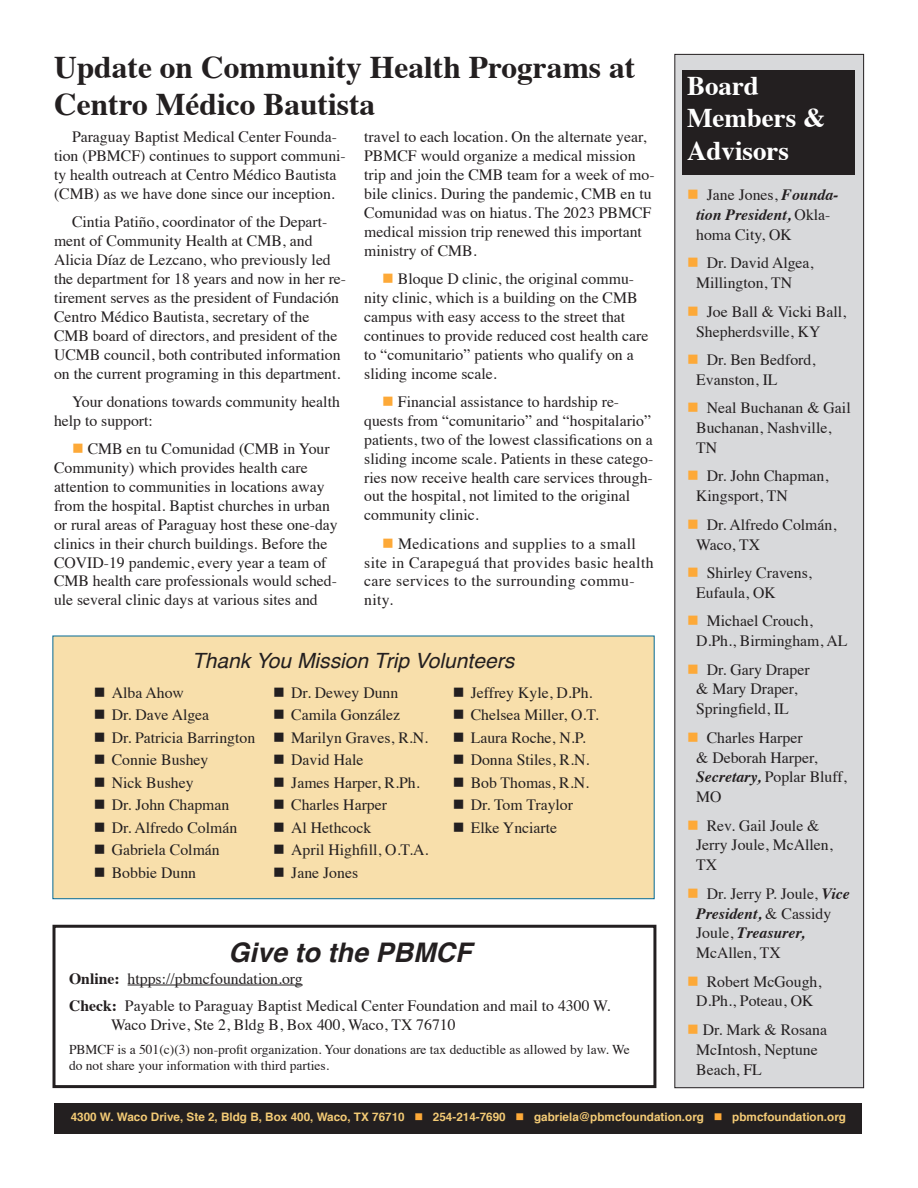
<style>
.page{position:relative;width:918px;height:1188px;background:#fff}
.page>*{position:absolute;margin:0;border:0;box-sizing:border-box;transform-origin:0 0}
.t1{font:700 31.5px/37.8px "Times";color:#231f20}
.t2{font:700 27px "Times";color:#fff}
.t3{font:italic 700 27px "Helvetica";color:#231f20}
.t4{font:italic 21px "Helvetica";color:#231f20}
.t5{font:15.75px/18.9px "Times";color:#231f20}
.t6{font:15.75px/18.9px "Times";letter-spacing:.025em;color:#231f20}
.t7{font:13.5px/16.2px "Times";color:#231f20}
.t8{font:700 11.7px "Helvetica";color:#f4cb75}
.s1{color:#fda938}
.s2{font-weight:700}
.s3{font-weight:700;font-style:italic}
</style>
<div class="page">
<hr style="left:128px;top:985px;width:175px;height:1px;background:#231f20">
<div style="left:52px;top:925px;width:604px;height:163px;border:3px solid #231f20"></div>
<div style="left:52px;top:636px;width:603px;height:263px;background:#f8dfab;border:1px solid #056a94"></div>
<div style="left:675px;top:54px;width:189px;height:1034px;background:#d8d9db"></div>
<div style="left:674px;top:54px;width:190px;height:1034px;border:1px solid #231f20"></div>
<div style="left:682px;top:70px;width:173px;height:105px;background:#231f20"></div>
<div style="left:54px;top:1103px;width:808px;height:31px;background:#231f20"></div>
<p class="t1" style="left:54px;top:45px;width:583px">Update on Community Health Programs at<br>Centro Médico Bautista</p>
<p class="t5" style="left:54px;top:126px;width:293px;text-indent:18px">Paraguay Baptist Medical Center Founda&shy;tion (PBMCF) continues to support communi&shy;ty health outreach at Centro Médico Bautista (CMB) as we have done since our inception.</p>
<p class="t5" style="left:54px;top:211px;width:294px;text-indent:18px">Cintia Patiño, coordinator of the Depart&shy;ment of Community Health at CMB, and Alicia Díaz de Lezcano, who previously led the department for 18 years and now in her re&shy;tirement serves as the president of Fundación Centro Médico Bautista, secretary of the CMB board of directors, and president of the UCMB council, both contributed information on the current programing in this department.</p>
<p class="t5" style="left:54px;top:391px;width:287px;text-indent:18px">Your donations towards community health help to support:</p>
<p class="t5" style="left:54px;top:438px;width:285px;text-indent:18px"><span class="s1">■</span> CMB en tu Comunidad (CMB in Your Community) which provides health care attention to communities in locations away from the hospital. Baptist churches in urban or rural areas of Paraguay host these one-day clinics in their church buildings. Before the COVID-19 pandemic, every year a team of CMB health care professionals would sched&shy;ule several clinic days at various sites and</p>
<p class="t5" style="left:364px;top:126px;width:292px">travel to each location. On the alternate year, PBMCF would organize a medical mission trip and join the CMB team for a week of mo&shy;bile clinics. During the pandemic, CMB en tu Comunidad was on hiatus. The 2023 PBMCF medical mission trip renewed this important ministry of CMB.</p>
<p class="t5" style="left:364px;top:268px;width:286px;text-indent:18px"><span class="s1">■</span> Bloque D clinic, the original commu&shy;nity clinic, which is a building on the CMB campus with easy access to the street that continues to provide reduced cost health care to “comunitario” patients who qualify on a sliding income scale.</p>
<p class="t5" style="left:364px;top:391px;width:291px;text-indent:18px"><span class="s1">■</span> Financial assistance to hardship re&shy;quests from “comunitario” and “hospitalario” patients, two of the lowest classifications on a sliding income scale. Patients in these catego&shy;ries now receive health care services through&shy;out the hospital, not limited to the original community clinic.</p>
<p class="t6" style="left:364px;top:533px;width:291px;text-indent:18px"><span class="s1">■</span> Medications and supplies to a small site in Carapeguá that provides basic health care services to the surrounding commu&shy;nity.</p>
<p class="t4" style="left:192px;top:644px;width:324px">Thank You Mission Trip Volunteers</p>
<p class="t5" style="left:94px;top:682px;width:92px">■ Alba Ahow</p>
<p class="t5" style="left:94px;top:704px;width:117px">■ Dr. Dave Algea</p>
<p class="t5" style="left:94px;top:727px;width:163px">■ Dr. Patricia Barrington</p>
<p class="t5" style="left:94px;top:749px;width:116px">■ Connie Bushey</p>
<p class="t5" style="left:94px;top:772px;width:101px">■ Nick Bushey</p>
<p class="t5" style="left:94px;top:794px;width:137px">■ Dr. John Chapman</p>
<p class="t5" style="left:94px;top:817px;width:145px">■ Dr. Alfredo Colmán</p>
<p class="t5" style="left:94px;top:839px;width:128px">■ Gabriela Colmán</p>
<p class="t5" style="left:94px;top:862px;width:104px">■ Bobbie Dunn</p>
<p class="t5" style="left:273px;top:682px;width:127px">■ Dr. Dewey Dunn</p>
<p class="t5" style="left:273px;top:704px;width:128px">■ Camila González</p>
<p class="t5" style="left:273px;top:727px;width:156px">■ Marilyn Graves, R.N.</p>
<p class="t5" style="left:273px;top:749px;width:92px">■ David Hale</p>
<p class="t5" style="left:273px;top:772px;width:148px">■ James Harper, R.Ph.</p>
<p class="t5" style="left:273px;top:794px;width:115px">■ Charles Harper</p>
<p class="t5" style="left:273px;top:817px;width:100px">■ Al Hethcock</p>
<p class="t5" style="left:273px;top:839px;width:157px">■ April Highfill, O.T.A.</p>
<p class="t5" style="left:273px;top:862px;width:86px">■ Jane Jones</p>
<p class="t5" style="left:453px;top:682px;width:141px">■ Jeffrey Kyle, D.Ph.</p>
<p class="t5" style="left:453px;top:704px;width:148px">■ Chelsea Miller, O.T.</p>
<p class="t5" style="left:453px;top:727px;width:135px">■ Laura Roche, N.P.</p>
<p class="t5" style="left:453px;top:749px;width:138px">■ Donna Stiles, R.N.</p>
<p class="t5" style="left:453px;top:772px;width:138px">■ Bob Thomas, R.N.</p>
<p class="t5" style="left:453px;top:794px;width:122px">■ Dr. Tom Traylor</p>
<p class="t5" style="left:453px;top:817px;width:106px">■ Elke Ynciarte</p>
<p class="t3" style="left:229px;top:930px;width:245px">Give to the PBMCF</p>
<p class="t5" style="left:69px;top:968px;width:235px"><span class="s2">Online:</span> htpps://pbmcfoundation.org</p>
<p class="t5" style="left:111px;top:995px;width:501px;text-indent:-42px"><span class="s2">Check:</span> Payable to Paraguay Baptist Medical Center Foundation and mail to 4300 W.<br>Waco Drive, Ste 2, Bldg B, Box 400, Waco, TX 76710</p>
<p class="t7" style="left:69px;top:1040px;width:562px">PBMCF is a 501(c)(3) non-profit organization. Your donations are tax deductible as allowed by law. We do not share your information with third parties.</p>
<p class="t2" style="left:687px;top:60px;width:74px">Board</p>
<p class="t2" style="left:687px;top:92px;width:140px">Members &amp;</p>
<p class="t2" style="left:687px;top:125px;width:104px">Advisors</p>
<p class="t5" style="left:696px;top:184px;width:144px;line-height:19.8px;text-indent:-9px"><span class="s1">■</span> Jane Jones, <span class="s3">Founda&shy;tion President,</span> Okla&shy;homa City, OK</p>
<p class="t5" style="left:696px;top:252px;width:119px;line-height:19.8px;text-indent:-9px"><span class="s1">■</span> Dr. David Algea,<br>Millington, TN</p>
<p class="t5" style="left:696px;top:300px;width:151px;line-height:19.8px;text-indent:-9px"><span class="s1">■</span> Joe Ball &amp; Vicki Ball,<br>Shepherdsville, KY</p>
<p class="t5" style="left:696px;top:349px;width:121px;line-height:19.8px;text-indent:-9px"><span class="s1">■</span> Dr. Ben Bedford,<br>Evanston, IL</p>
<p class="t5" style="left:696px;top:397px;width:156px;line-height:19.8px;text-indent:-9px"><span class="s1">■</span> Neal Buchanan &amp; Gail<br>Buchanan, Nashville,<br>TN</p>
<p class="t5" style="left:696px;top:465px;width:134px;line-height:19.8px;text-indent:-9px"><span class="s1">■</span> Dr. John Chapman,<br>Kingsport, TN</p>
<p class="t5" style="left:696px;top:513px;width:142px;line-height:19.8px;text-indent:-9px"><span class="s1">■</span> Dr. Alfredo Colmán,<br>Waco, TX</p>
<p class="t5" style="left:696px;top:562px;width:117px;line-height:19.8px;text-indent:-9px"><span class="s1">■</span> Shirley Cravens,<br>Eufaula, OK</p>
<p class="t5" style="left:696px;top:610px;width:153px;line-height:19.8px;text-indent:-9px"><span class="s1">■</span> Michael Crouch,<br>D.Ph., Birmingham, AL</p>
<p class="t5" style="left:696px;top:658px;width:115px;line-height:19.8px;text-indent:-9px"><span class="s1">■</span> Dr. Gary Draper &amp; Mary Draper,<br>Springfield, IL</p>
<p class="t5" style="left:696px;top:726px;width:152px;line-height:19.8px;text-indent:-9px"><span class="s1">■</span> Charles Harper<br>&amp; Deborah Harper,<br><span class="s3">Secretary,</span> Poplar Bluff,<br>MO</p>
<p class="t5" style="left:696px;top:814px;width:138px;line-height:19.8px;text-indent:-9px"><span class="s1">■</span> Rev. Gail Joule &amp;<br>Jerry Joule, McAllen,<br>TX</p>
<p class="t5" style="left:696px;top:882px;width:155px;line-height:19.8px;text-indent:-9px"><span class="s1">■</span> Dr. Jerry P. Joule, <span class="s3">Vice<br>President,</span> &amp; Cassidy<br>Joule, <span class="s3">Treasurer,<br></span>McAllen, TX</p>
<p class="t5" style="left:687px;top:970px;width:136px;line-height:19.8px;text-align:center"><span class="s1">■</span> Robert McGough,<br>D.Ph., Poteau, OK</p>
<p class="t5" style="left:696px;top:1018px;width:132px;line-height:19.8px;text-indent:-9px"><span class="s1">■</span> Dr. Mark &amp; Rosana<br>McIntosh, Neptune<br>Beach, FL</p>
<p class="t8" style="left:71px;top:1108px;width:777px">4300 W. Waco Drive, Ste 2, Bldg B, Box 400, Waco, TX 76710 <span class="s1">■</span> 254-214-7690 <span class="s1">■</span> gabriela@pbmcfoundation.org <span class="s1">■</span> pbmcfoundation.org</p>
</div>
